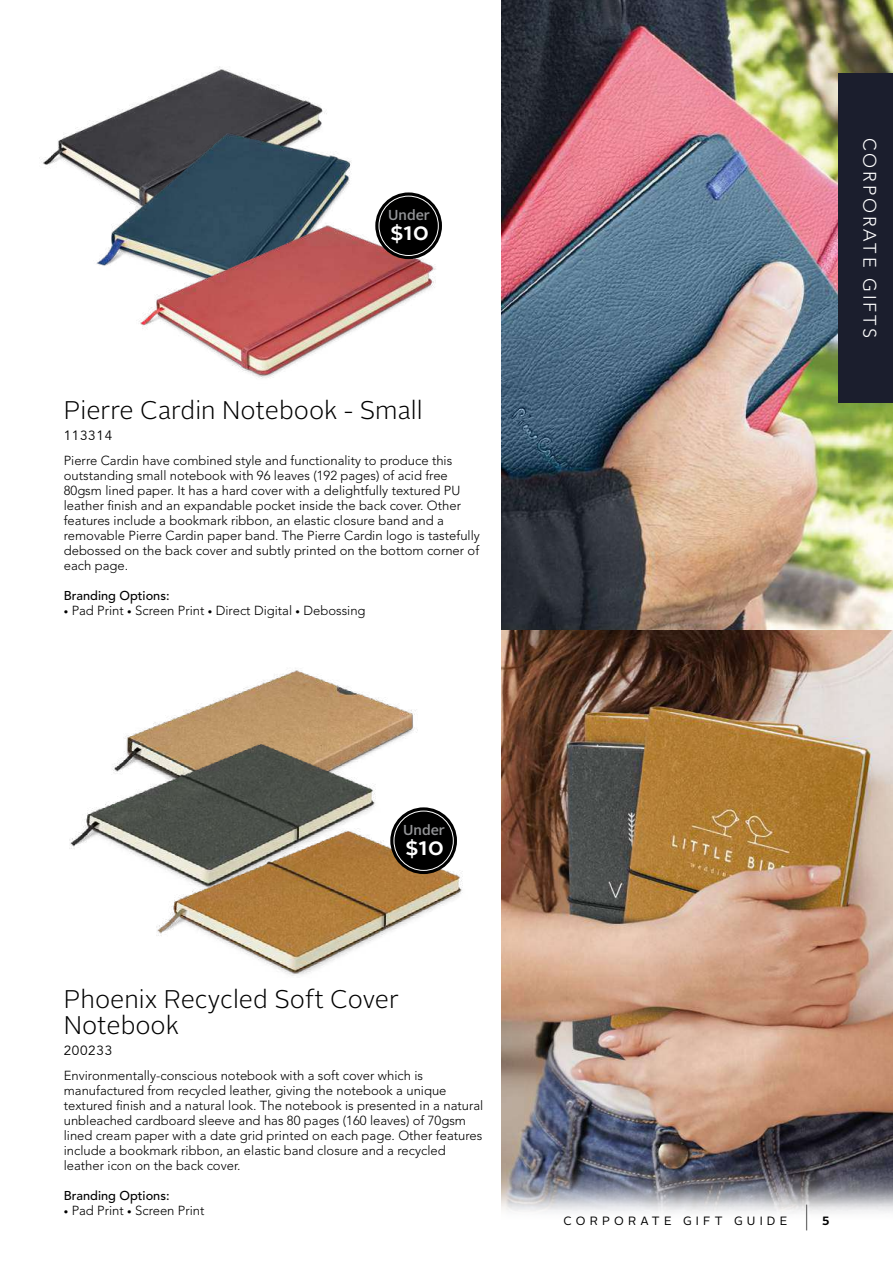
<style>
.page{position:relative;width:893px;height:1263px;background:#fff}
.page>*{position:absolute;margin:0;border:0;box-sizing:border-box;transform-origin:0 0}
.t1{font:100 27px "Alright Sans";color:#000}
.t2{font:300 25.5px/25.5px "Alright Sans";color:#000}
.t3{font:500 24.3px "Alright Sans";color:#fff}
.t4{font:300 18px "Avenir";letter-spacing:.16em;color:#fff}
.t5{font:500 14.4px "Alright Sans";color:#949598}
.t6{font:13.5px "Avenir";letter-spacing:.05em;color:#000}
.t7{font:300 13.05px/15px "Avenir";color:#000}
.t8{font:500 12.75px "Avenir";color:#000}
.t9{font:12px "Alright Sans";letter-spacing:.35em;color:#000}
.t10{font:700 12px "Alright Sans";color:#000}
.s1{font-size:9px}
</style>
<div class="page">
<img style="left:502px;top:0;width:391px;height:1213px">
<img style="left:41px;top:67px;width:286px;height:110px">
<img style="left:93px;top:128px;width:258px;height:138px">
<img style="left:136px;top:222px;width:304px;height:157px">
<img style="left:133px;top:670px;width:285px;height:139px">
<img style="left:69px;top:735px;width:321px;height:126px">
<img style="left:150px;top:823px;width:313px;height:153px">
<div style="left:375px;top:192px;width:67px;height:67px;background:#000;border-radius:50%"></div>
<div style="left:379px;top:196px;width:59px;height:60px;border:1px solid #fff;border-radius:50%"></div>
<div style="left:390px;top:807px;width:67px;height:67px;background:#000;border-radius:50%"></div>
<div style="left:394px;top:811px;width:59px;height:59px;border:1px solid #fff;border-radius:50%"></div>
<div style="left:839px;top:73px;width:54px;height:330px;background:#1b1e2d"></div>
<p class="t5" style="left:388px;top:205px;width:43px">Under</p>
<h3 class="t3" style="left:390px;top:215px;width:40px">$10</h3>
<h2 class="t2" style="left:64px;top:397px;width:360px">Pierre Cardin Notebook - Small</h2>
<p class="t6" style="left:64px;top:427px;width:50px">113314</p>
<p class="t7" style="left:64px;top:453px;width:418px">Pierre Cardin have combined style and functionality to produce this outstanding small notebook with 96 leaves (192 pages) of acid free 80gsm lined paper. It has a hard cover with a delightfully textured PU leather finish and an expandable pocket inside the back cover. Other features include a bookmark ribbon, an elastic closure band and a removable Pierre Cardin paper band. The Pierre Cardin logo is tastefully debossed on the back cover and subtly printed on the bottom corner of each page.</p>
<p class="t8" style="left:64px;top:588px;width:107px">Branding Options:</p>
<p class="t7" style="left:64px;top:603px;width:303px"><span class="s1">•</span> Pad Print <span class="s1">•</span> Screen Print <span class="s1">•</span> Direct Digital <span class="s1">•</span> Debossing</p>
<h3 class="t4" style="left:880px;top:138px;width:202px;rotate:90deg">CORPORATE GIFTS</h3>
<p class="t5" style="left:403px;top:820px;width:43px">Under</p>
<h3 class="t3" style="left:405px;top:830px;width:40px">$10</h3>
<h2 class="t2" style="left:64px;top:987px;width:337px">Phoenix Recycled Soft Cover<br>Notebook</h2>
<p class="t6" style="left:64px;top:1042px;width:50px">200233</p>
<p class="t7" style="left:64px;top:1068px;width:421px">Environmentally-conscious notebook with a soft cover which is manufactured from recycled leather, giving the notebook a unique textured finish and a natural look. The notebook is presented in a natural unbleached cardboard sleeve and has 80 pages (160 leaves) of 70gsm lined cream paper with a date grid printed on each page. Other features include a bookmark ribbon, an elastic band closure and a recycled leather icon on the back cover.</p>
<p class="t8" style="left:64px;top:1188px;width:107px">Branding Options:</p>
<p class="t7" style="left:64px;top:1203px;width:142px"><span class="s1">•</span> Pad Print <span class="s1">•</span> Screen Print</p>
<p class="t9" style="left:563px;top:1212px;width:225px">CORPORATE GIFT GUIDE</p>
<h1 class="t1" style="left:803px;top:1197px;width:8px">|</h1>
<p class="t10" style="left:822px;top:1212px;width:9px">5</p>
</div>
